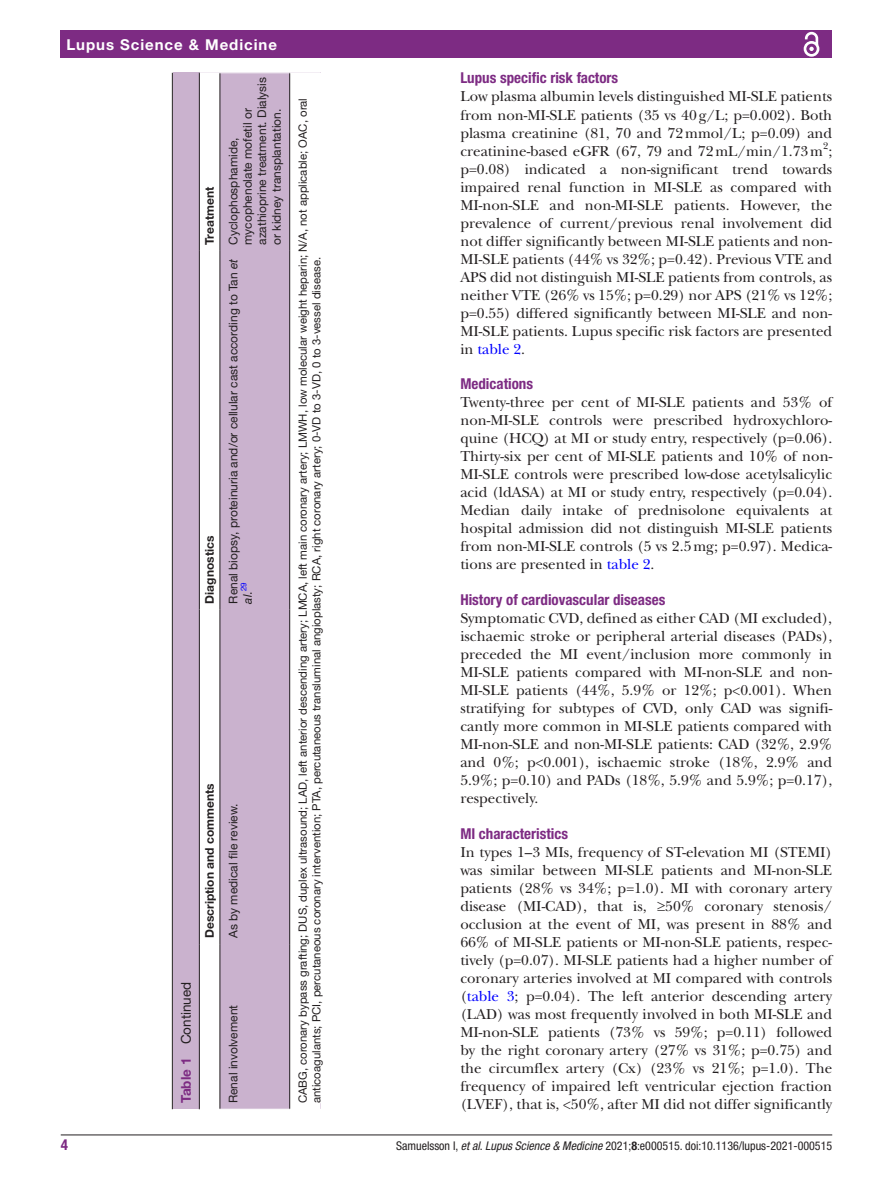
<style>
.page{position:relative;width:893px;height:1191px;background:#fff}
.page>*{position:absolute;margin:0;border:0;box-sizing:border-box;transform-origin:0 0}
.t1{font:15px/18px "New Baskerville";color:#231f20;text-align:justify}
.t2{font:700 condensed 15px "Helvetica Neue LT Std";color:#7d2b83}
.t3{font:700 15px "Helvetica Neue LT Std";letter-spacing:.065em;color:#fff}
.t4{font:13.5px "Helvetica Neue LT Std";color:#231f20}
.t5{font:12px/14.4px "Helvetica Neue LT Std";color:#231f20}
.t6{font:condensed 12px "Helvetica Neue LT Std";color:#231f20}
.t7{font:700 12px "Helvetica Neue LT Std";color:#231f20}
.t8{font:11.4px/13.6px "Helvetica Neue LT Std";color:#231f20}
.t9{font:9.9px "New Baskerville";color:#231f20}
.t10{font:7.95px "Helvetica Neue LT Std";color:#00f}
.s1{font-style:italic}
.s2{font-weight:700;color:#7d2b83}
.s3{color:#00f}
.s4{font-weight:700}
</style>
<div class="page">
<hr style="left:61px;top:1134px;width:771px;height:1px;background:#231f20">
<div style="left:61px;top:31px;width:771px;height:27px;background:#7d2b83"></div>
<svg style="left:803px;top:31px;width:17px;height:26px"></svg>
<div style="left:191px;top:73px;width:129px;height:1036px;background:#cab2ce"></div>
<div style="left:200px;top:73px;width:120px;height:1036px;background:#fff"></div>
<svg style="left:221px;top:73px;width:68px;height:1036px"></svg>
<hr style="left:199px;top:944px;width:1px;height:165px;background:#231f20">
<hr style="left:220px;top:944px;width:1px;height:165px;background:#231f20">
<hr style="left:199px;top:609px;width:1px;height:335px;background:#231f20">
<hr style="left:220px;top:609px;width:1px;height:335px;background:#231f20">
<hr style="left:199px;top:251px;width:1px;height:358px;background:#231f20">
<hr style="left:220px;top:251px;width:1px;height:358px;background:#231f20">
<hr style="left:199px;top:73px;width:1px;height:178px;background:#231f20">
<hr style="left:220px;top:73px;width:1px;height:178px;background:#231f20">
<hr style="left:289px;top:944px;width:1px;height:165px;background:#231f20">
<hr style="left:289px;top:609px;width:1px;height:335px;background:#231f20">
<hr style="left:289px;top:251px;width:1px;height:358px;background:#231f20">
<hr style="left:289px;top:73px;width:1px;height:178px;background:#231f20">
<svg style="left:200px;top:72px;width:20px;height:1px"></svg>
<div style="left:173px;top:73px;width:18px;height:1036px;background:#cab2ce"></div>
<hr style="left:172px;top:73px;width:1px;height:1036px;background:#231f20">
<p class="t3" style="left:66px;top:35px;width:212px">Lupus Science &amp; Medicine</p>
<p class="t7" style="left:202px;top:245px;width:59px;rotate:-90deg">Treatment</p>
<p class="t7" style="left:202px;top:603px;width:69px;rotate:-90deg">Diagnostics</p>
<p class="t5" style="left:226px;top:245px;width:169px;rotate:-90deg">Cyclophosphamide, mycophenolate mofetil or azathioprine treatment. Dialysis or kidney transplantation.</p>
<p class="t5" style="left:226px;top:603px;width:346px;rotate:-90deg">Renal biopsy, proteinuria and/or cellular cast according to Tan <span class="s1">et al</span>.</p>
<p class="t10" style="left:239px;top:591px;width:10px;rotate:-90deg">29</p>
<p class="t7" style="left:202px;top:938px;width:156px;rotate:-90deg">Description and comments</p>
<p class="t5" style="left:226px;top:938px;width:136px;rotate:-90deg">As by medical file review.</p>
<p class="t4" style="left:178px;top:1103px;width:123px;rotate:-90deg"><span class="s2">Table 1</span> Continued</p>
<p class="t5" style="left:226px;top:1103px;width:100px;rotate:-90deg">Renal involvement</p>
<p class="t8" style="left:296px;top:1103px;width:1006px;rotate:-90deg">CABG, coronary bypass grafting; DUS, duplex ultrasound; LAD, left anterior descending artery; LMCA, left main coronary artery; LMWH, low molecular weight heparin; N/A, not applicable; OAC, oral anticoagulants; PCI, percutaneous coronary intervention; PTA, percutaneous transluminal angioplasty; RCA, right coronary artery; 0-VD to 3-VD, 0 to 3-vessel disease.</p>
<p class="t2" style="left:460px;top:69px;width:159px">Lupus specific risk factors</p>
<p class="t1" style="left:460px;top:88px;width:373px">Low plasma albumin levels distinguished MI-SLE patients from non-MI-SLE patients (35 vs 40g/L; p=0.002). Both plasma creatinine (81, 70 and 72mmol/L; p=0.09) and creatinine-based eGFR (67, 79 and 72mL/min/1.73m ;</p>
<p class="t9" style="left:823px;top:140px;width:7px">2</p>
<p class="t1" style="left:460px;top:160px;width:373px">p=0.08) indicated a non-significant trend towards impaired renal function in MI-SLE as compared with MI-non-SLE and non-MI-SLE patients. However, the prevalence of current/previous renal involvement did not differ significantly between MI-SLE patients and non-MI-SLE patients (44% vs 32%; p=0.42). Previous VTE and APS did not distinguish MI-SLE patients from controls, as neither VTE (26% vs 15%; p=0.29) nor APS (21% vs 12%; p=0.55) differed significantly between MI-SLE and non-MI-SLE patients. Lupus specific risk factors are presented in <span class="s3">table 2</span>.</p>
<p class="t2" style="left:460px;top:375px;width:74px">Medications</p>
<p class="t1" style="left:460px;top:393px;width:373px">Twenty-three per cent of MI-SLE patients and 53% of non-MI-SLE controls were prescribed hydroxychloro&shy;quine (HCQ) at MI or study entry, respectively (p=0.06).<br>Thirty-six per cent of MI-SLE patients and 10% of non-MI-SLE controls were prescribed low-dose acetylsalicylic acid (ldASA) at MI or study entry, respectively (p=0.04).<br>Median daily intake of prednisolone equivalents at hospital admission did not distinguish MI-SLE patients from non-MI-SLE controls (5 vs 2.5mg; p=0.97). Medica&shy;tions are presented in <span class="s3">table 2</span>.</p>
<p class="t2" style="left:460px;top:591px;width:206px">History of cardiovascular diseases</p>
<p class="t1" style="left:460px;top:609px;width:373px">Symptomatic CVD, defined as either CAD (MI excluded), ischaemic stroke or peripheral arterial diseases (PADs), preceded the MI event/inclusion more commonly in MI-SLE patients compared with MI-non-SLE and non-MI-SLE patients (44%, 5.9% or 12%; p&lt;0.001). When stratifying for subtypes of CVD, only CAD was signifi&shy;cantly more common in MI-SLE patients compared with MI-non-SLE and non-MI-SLE patients: CAD (32%, 2.9% and 0%; p&lt;0.001), ischaemic stroke (18%, 2.9% and 5.9%; p=0.10) and PADs (18%, 5.9% and 5.9%; p=0.17), respectively.</p>
<p class="t2" style="left:460px;top:824px;width:109px">MI characteristics</p>
<p class="t1" style="left:460px;top:843px;width:373px">In types 1–3 MIs, frequency of ST-elevation MI (STEMI) was similar between MI-SLE patients and MI-non-SLE patients (28% vs 34%; p=1.0). MI with coronary artery disease (MI-CAD), that is, ≥50% coronary stenosis/ occlusion at the event of MI, was present in 88% and 66% of MI-SLE patients or MI-non-SLE patients, respec&shy;tively (p=0.07). MI-SLE patients had a higher number of coronary arteries involved at MI compared with controls (<span class="s3">table 3</span>; p=0.04). The left anterior descending artery (LAD) was most frequently involved in both MI-SLE and MI-non-SLE patients (73% vs 59%; p=0.11) followed by the right coronary artery (27% vs 31%; p=0.75) and the circumflex artery (Cx) (23% vs 21%; p=1.0). The frequency of impaired left ventricular ejection fraction (LVEF), that is, &lt;50%, after MI did not differ significantly</p>
<p class="t2" style="left:61px;top:1135px;width:9px">4</p>
<p class="t6" style="left:396px;top:1138px;width:438px">Samuelsson I, <span class="s1">et al</span>. <span class="s1">Lupus Science &amp; Medicine</span> 2021;<span class="s4">8</span>:e000515. doi:10.1136/lupus-2021-000515</p>
</div>
